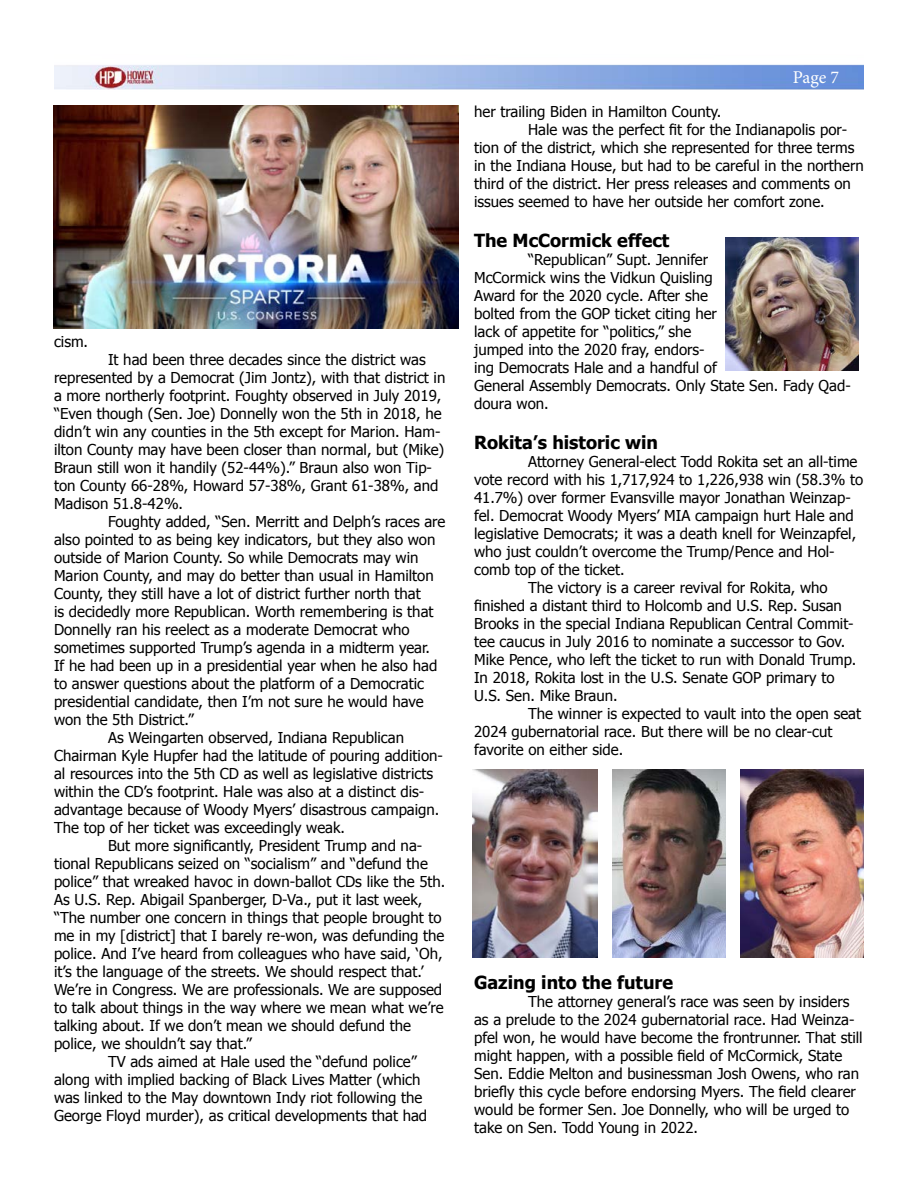
<style>
.page{position:relative;width:918px;height:1188px;background:#fff}
.page>*{position:absolute;margin:0;border:0;box-sizing:border-box;transform-origin:0 0}
.t1{font:700 18px "Tahoma";color:#000}
.t2{font:18px "Minion Pro";color:#fff}
.t3{font:15px/18px "Tahoma";color:#000}
</style>
<div class="page">
<img style="left:54px;top:64px;width:810px;height:26px">
<img style="left:54px;top:106px;width:405px;height:222px">
<img style="left:473px;top:769px;width:125px;height:188px">
<img style="left:613px;top:769px;width:113px;height:188px">
<img style="left:741px;top:769px;width:123px;height:188px">
<img style="left:726px;top:238px;width:132px;height:133px">
<p class="t3" style="left:54px;top:331px;width:36px">cism.</p>
<p class="t3" style="left:54px;top:349px;width:393px;text-indent:54px">It had been three decades since the district was represented by a Democrat (Jim Jontz), with that district in a more northerly footprint. Foughty observed in July 2019, “Even though (Sen. Joe) Donnelly won the 5th in 2018, he didn’t win any counties in the 5th except for Marion. Ham&shy;ilton County may have been closer than normal, but (Mike)<br>Braun still won it handily (52-44%).” Braun also won Tip&shy;ton County 66-28%, Howard 57-38%, Grant 61-38%, and Madison 51.8-42%.</p>
<p class="t3" style="left:108px;top:511px;width:339px">Foughty added, “Sen. Merritt and Delph’s races are</p>
<p class="t3" style="left:54px;top:529px;width:383px">also pointed to as being key indicators, but they also won</p>
<p class="t3" style="left:54px;top:547px;width:366px">outside of Marion County. So while Democrats may win</p>
<p class="t3" style="left:54px;top:565px;width:381px">Marion County, and may do better than usual in Hamilton</p>
<p class="t3" style="left:54px;top:583px;width:368px">County, they still have a lot of district further north that</p>
<p class="t3" style="left:54px;top:601px;width:381px">is decidedly more Republican. Worth remembering is that</p>
<p class="t3" style="left:54px;top:619px;width:357px">Donnelly ran his reelect as a moderate Democrat who</p>
<p class="t3" style="left:54px;top:637px;width:378px">sometimes supported Trump’s agenda in a midterm year.</p>
<p class="t3" style="left:54px;top:655px;width:385px">If he had been up in a presidential year when he also had</p>
<p class="t3" style="left:54px;top:673px;width:372px">to answer questions about the platform of a Democratic</p>
<p class="t3" style="left:54px;top:691px;width:371px">presidential candidate, then I’m not sure he would have</p>
<p class="t3" style="left:54px;top:709px;width:141px">won the 5th District.”</p>
<p class="t3" style="left:108px;top:727px;width:298px">As Weingarten observed, Indiana Republican</p>
<p class="t3" style="left:54px;top:745px;width:391px">Chairman Kyle Hupfer had the latitude of pouring addition-</p>
<p class="t3" style="left:54px;top:763px;width:381px">al resources into the 5th CD as well as legislative districts</p>
<p class="t3" style="left:54px;top:781px;width:372px">within the CD’s footprint. Hale was also at a distinct dis-</p>
<p class="t3" style="left:54px;top:799px;width:387px">advantage because of Woody Myers’ disastrous campaign.</p>
<p class="t3" style="left:54px;top:817px;width:293px">The top of her ticket was exceedingly weak.</p>
<p class="t3" style="left:108px;top:835px;width:316px">But more significantly, President Trump and na-</p>
<p class="t3" style="left:54px;top:853px;width:375px">tional Republicans seized on “socialism” and “defund the</p>
<p class="t3" style="left:54px;top:871px;width:393px">police” that wreaked havoc in down-ballot CDs like the 5th.</p>
<p class="t3" style="left:54px;top:889px;width:370px">As U.S. Rep. Abigail Spanberger, D-Va., put it last week,</p>
<p class="t3" style="left:54px;top:907px;width:389px">“The number one concern in things that people brought to</p>
<p class="t3" style="left:54px;top:925px;width:392px">me in my [district] that I barely re-won, was defunding the</p>
<p class="t3" style="left:54px;top:943px;width:390px">police. And I’ve heard from colleagues who have said, ‘Oh,</p>
<p class="t3" style="left:54px;top:961px;width:371px">it’s the language of the streets. We should respect that.’</p>
<p class="t3" style="left:54px;top:979px;width:390px">We’re in Congress. We are professionals. We are supposed</p>
<p class="t3" style="left:54px;top:997px;width:391px">to talk about things in the way where we mean what we’re</p>
<p class="t3" style="left:54px;top:1015px;width:359px">talking about. If we don’t mean we should defund the</p>
<p class="t3" style="left:54px;top:1033px;width:199px">police, we shouldn’t say that.”</p>
<p class="t3" style="left:108px;top:1051px;width:310px">TV ads aimed at Hale used the “defund police”</p>
<p class="t3" style="left:54px;top:1069px;width:368px">along with implied backing of Black Lives Matter (which</p>
<p class="t3" style="left:54px;top:1087px;width:370px">was linked to the May downtown Indy riot following the</p>
<p class="t3" style="left:54px;top:1105px;width:375px">George Floyd murder), as critical developments that had</p>
<p class="t2" style="left:793px;top:65px;width:48px">Page 7</p>
<p class="t3" style="left:474px;top:102px;width:249px">her trailing Biden in Hamilton County.</p>
<p class="t3" style="left:528px;top:120px;width:321px">Hale was the perfect fit for the Indianapolis por-</p>
<p class="t3" style="left:474px;top:138px;width:382px">tion of the district, which she represented for three terms</p>
<p class="t3" style="left:474px;top:156px;width:391px">in the Indiana House, but had to be careful in the northern</p>
<p class="t3" style="left:474px;top:174px;width:378px">third of the district. Her press releases and comments on</p>
<p class="t3" style="left:474px;top:192px;width:352px">issues seemed to have her outside her comfort zone.</p>
<p class="t1" style="left:474px;top:228px;width:197px">The McCormick effect</p>
<p class="t3" style="left:474px;top:250px;width:378px;text-indent:54px">“Republican” Supt. Jennifer<br>McCormick wins the Vidkun Quisling<br>Award for the 2020 cycle. After she<br>bolted from the GOP ticket citing her<br>lack of appetite for “politics,” she<br>jumped into the 2020 fray, endors-<br>ing Democrats Hale and a handful of<br>General Assembly Democrats. Only State Sen. Fady Qad&shy;doura won.</p>
<p class="t1" style="left:474px;top:429px;width:186px">Rokita’s historic win</p>
<p class="t3" style="left:528px;top:451px;width:331px">Attorney General-elect Todd Rokita set an all-time</p>
<p class="t3" style="left:474px;top:469px;width:391px">vote record with his 1,717,924 to 1,226,938 win (58.3% to</p>
<p class="t3" style="left:474px;top:487px;width:378px">41.7%) over former Evansville mayor Jonathan Weinzap-</p>
<p class="t3" style="left:474px;top:505px;width:381px">fel. Democrat Woody Myers’ MIA campaign hurt Hale and</p>
<p class="t3" style="left:474px;top:523px;width:384px">legislative Democrats; it was a death knell for Weinzapfel,</p>
<p class="t3" style="left:474px;top:541px;width:362px">who just couldn’t overcome the Trump/Pence and Hol-</p>
<p class="t3" style="left:474px;top:559px;width:152px">comb top of the ticket.</p>
<p class="t3" style="left:528px;top:577px;width:301px">The victory is a career revival for Rokita, who</p>
<p class="t3" style="left:474px;top:595px;width:369px">finished a distant third to Holcomb and U.S. Rep. Susan</p>
<p class="t3" style="left:474px;top:613px;width:381px">Brooks in the special Indiana Republican Central Commit-</p>
<p class="t3" style="left:474px;top:631px;width:373px">tee caucus in July 2016 to nominate a successor to Gov.</p>
<p class="t3" style="left:474px;top:649px;width:384px">Mike Pence, who left the ticket to run with Donald Trump.</p>
<p class="t3" style="left:474px;top:667px;width:362px">In 2018, Rokita lost in the U.S. Senate GOP primary to</p>
<p class="t3" style="left:474px;top:685px;width:145px">U.S. Sen. Mike Braun.</p>
<p class="t3" style="left:528px;top:703px;width:335px">The winner is expected to vault into the open seat</p>
<p class="t3" style="left:474px;top:721px;width:360px">2024 gubernatorial race. But there will be no clear-cut</p>
<p class="t3" style="left:474px;top:739px;width:151px">favorite on either side.</p>
<p class="t1" style="left:474px;top:969px;width:200px">Gazing into the future</p>
<p class="t3" style="left:474px;top:991px;width:390px;text-indent:54px">The attorney general’s race was seen by insiders as a prelude to the 2024 gubernatorial race. Had Weinza&shy;pfel won, he would have become the frontrunner. That still might happen, with a possible field of McCormick, State Sen. Eddie Melton and businessman Josh Owens, who ran briefly this cycle before endorsing Myers. The field clearer would be former Sen. Joe Donnelly, who will be urged to take on Sen. Todd Young in 2022.</p>
</div>
